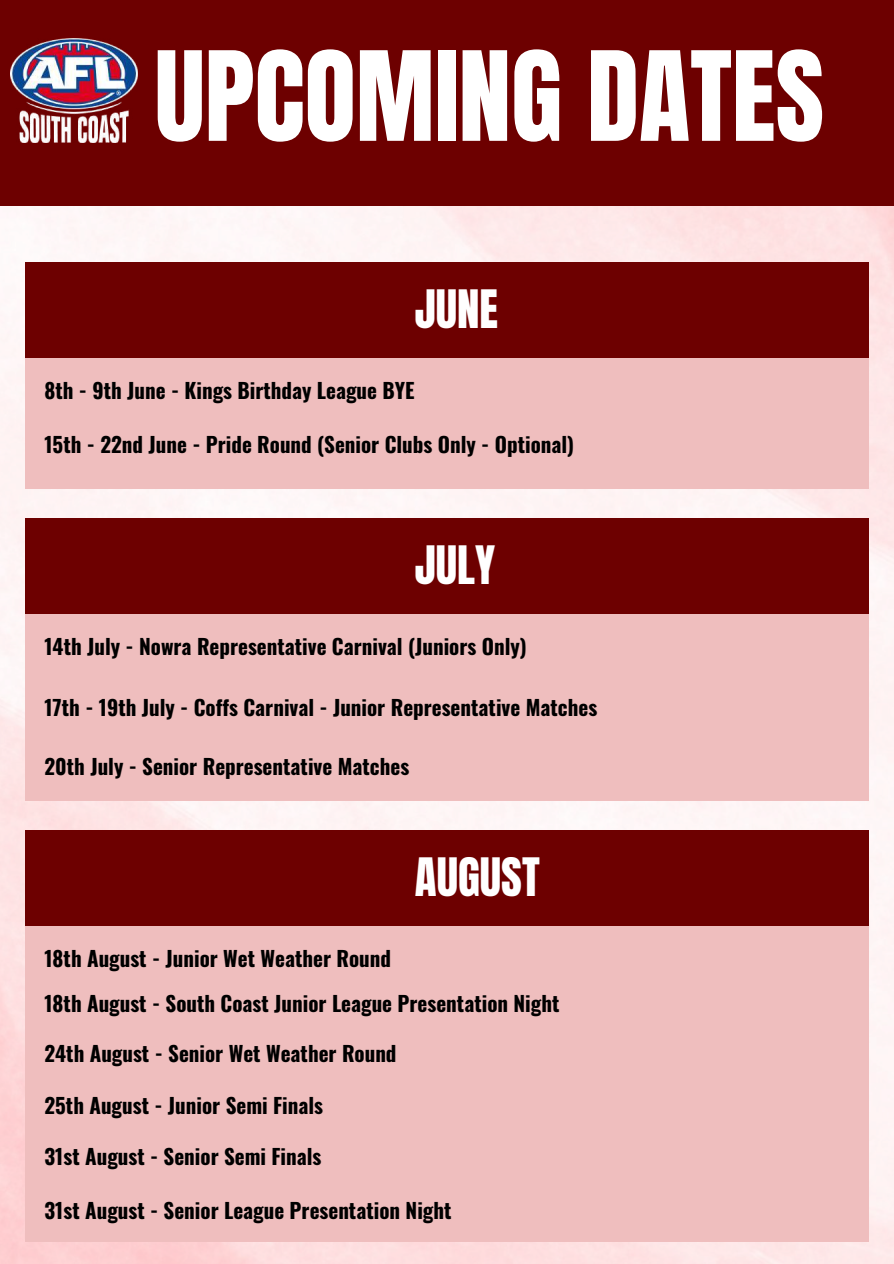
<style>
.page{position:relative;width:894px;height:1264px;background:#fff}
.page>*{position:absolute;margin:0;border:0;box-sizing:border-box;transform-origin:0 0}
.t1{font:105.45px "Anton";color:#fff}
.t2{font:45px "Anton";color:#fff}
.t3{font:700 21px "Oswald";color:#000}
</style>
<div class="page">
<img style="left:0;top:206px;width:893px;height:1057px">
<div style="left:0;top:0;width:893px;height:206px;background:#6d0000"></div>
<img style="left:10px;top:39px;width:128px;height:103px">
<div style="left:25px;top:262px;width:843px;height:97px;background:#6d0000"></div>
<div style="left:25px;top:359px;width:843px;height:130px;background:#efbebe"></div>
<div style="left:25px;top:518px;width:843px;height:96px;background:#6d0000"></div>
<div style="left:25px;top:614px;width:843px;height:187px;background:#efbebe"></div>
<div style="left:25px;top:830px;width:843px;height:96px;background:#6d0000"></div>
<div style="left:25px;top:926px;width:843px;height:315px;background:#efbebe"></div>
<h1 class="t1" style="left:155px;top:21px;width:670px">UPCOMING DATES</h1>
<h2 class="t2" style="left:415px;top:277px;width:85px">JUNE</h2>
<p class="t3" style="left:44px;top:374px;width:371px">8th - 9th June - Kings Birthday League BYE</p>
<p class="t3" style="left:44px;top:428px;width:531px">15th - 22nd June - Pride Round (Senior Clubs Only - Optional)</p>
<h2 class="t2" style="left:415px;top:532px;width:82px">JULY</h2>
<p class="t3" style="left:44px;top:629px;width:483px">14th July - Nowra Representative Carnival (Juniors Only)</p>
<p class="t3" style="left:44px;top:690px;width:554px">17th - 19th July - Coffs Carnival - Junior Representative Matches</p>
<p class="t3" style="left:44px;top:750px;width:366px">20th July - Senior Representative Matches</p>
<p class="t3" style="left:44px;top:941px;width:348px">18th August - Junior Wet Weather Round</p>
<h2 class="t2" style="left:415px;top:844px;width:126px">AUGUST</h2>
<p class="t3" style="left:44px;top:987px;width:516px">18th August - South Coast Junior League Presentation Night</p>
<p class="t3" style="left:44px;top:1037px;width:353px">24th August - Senior Wet Weather Round</p>
<p class="t3" style="left:44px;top:1088px;width:280px">25th August - Junior Semi Finals</p>
<p class="t3" style="left:44px;top:1139px;width:278px">31st August - Senior Semi Finals</p>
<p class="t3" style="left:44px;top:1194px;width:408px">31st August - Senior League Presentation Night</p>
</div>
